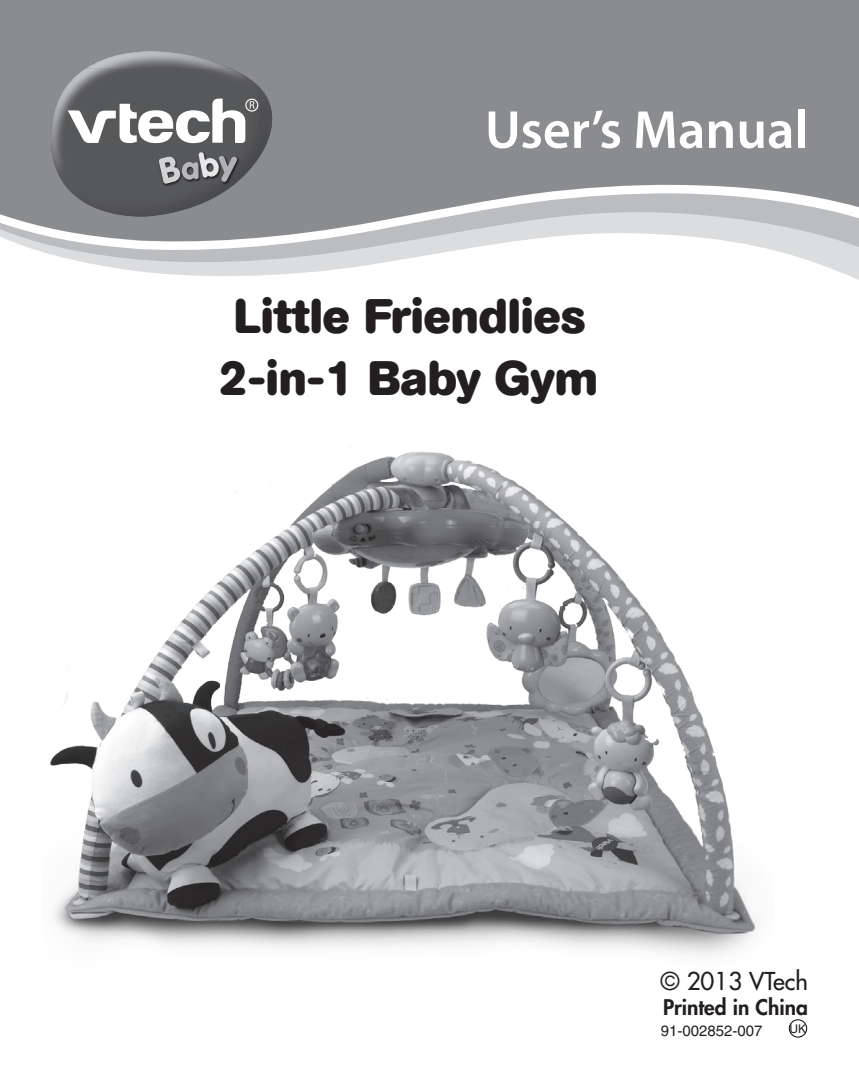
<style>
.page{position:relative;width:859px;height:1080px;background:#fff}
.page>*{position:absolute;margin:0;border:0;box-sizing:border-box;transform-origin:0 0}
.t1{font:600 54px "Myriad Pro";color:#fff}
.t2{font:700 48px/62.4px "AG Book Rounded";color:#231f20;text-align:center}
.t3{font:500 24px "Futura";color:#231f20}
.t4{font:800 21px "Futura";color:#231f20}
.t5{font:500 15px "Helvetica";color:#231f20}
.t6{font:500 12px "Helvetica";color:#231f20}
</style>
<div class="page">
<svg style="left:100px;top:265px;width:759px;height:15px"></svg>
<svg style="left:47px;top:253px;width:812px;height:12px"></svg>
<svg style="left:19px;top:244px;width:840px;height:9px"></svg>
<svg style="left:0;top:0;width:859px;height:244px;background:#96989b"></svg>
<div style="left:789px;top:1019px;width:18px;height:19px;border:1px solid #040503;border-radius:50%"></div>
<div style="left:51px;top:51px;width:230px;height:166px;background:#8a8c8f"></div>
<img style="left:63px;top:182px;width:173px;height:35px">
<img style="left:259px;top:87px;width:13px;height:71px">
<img style="left:85px;top:51px;width:147px;height:18px">
<img style="left:51px;top:69px;width:208px;height:113px">
<svg style="left:158px;top:152px;width:82px;height:34px"></svg>
<svg style="left:159px;top:152px;width:78px;height:32px;background:#818183"></svg>
<svg style="left:68px;top:99px;width:190px;height:44px"></svg>
<img style="left:50px;top:446px;width:709px;height:509px">
<p class="t1" style="left:485px;top:95px;width:325px">User’s Manual</p>
<p class="t2" style="left:219px;top:286px;width:381px">Little Friendlies<br>2-in-1 Baby Gym</p>
<p class="t3" style="left:661px;top:966px;width:149px">© 2013 VTech</p>
<p class="t4" style="left:663px;top:994px;width:146px">Printed in China</p>
<p class="t5" style="left:661px;top:1023px;width:103px">91-002852-007</p>
<p class="t6" style="left:789px;top:1022px;width:18px">UK</p>
</div>
